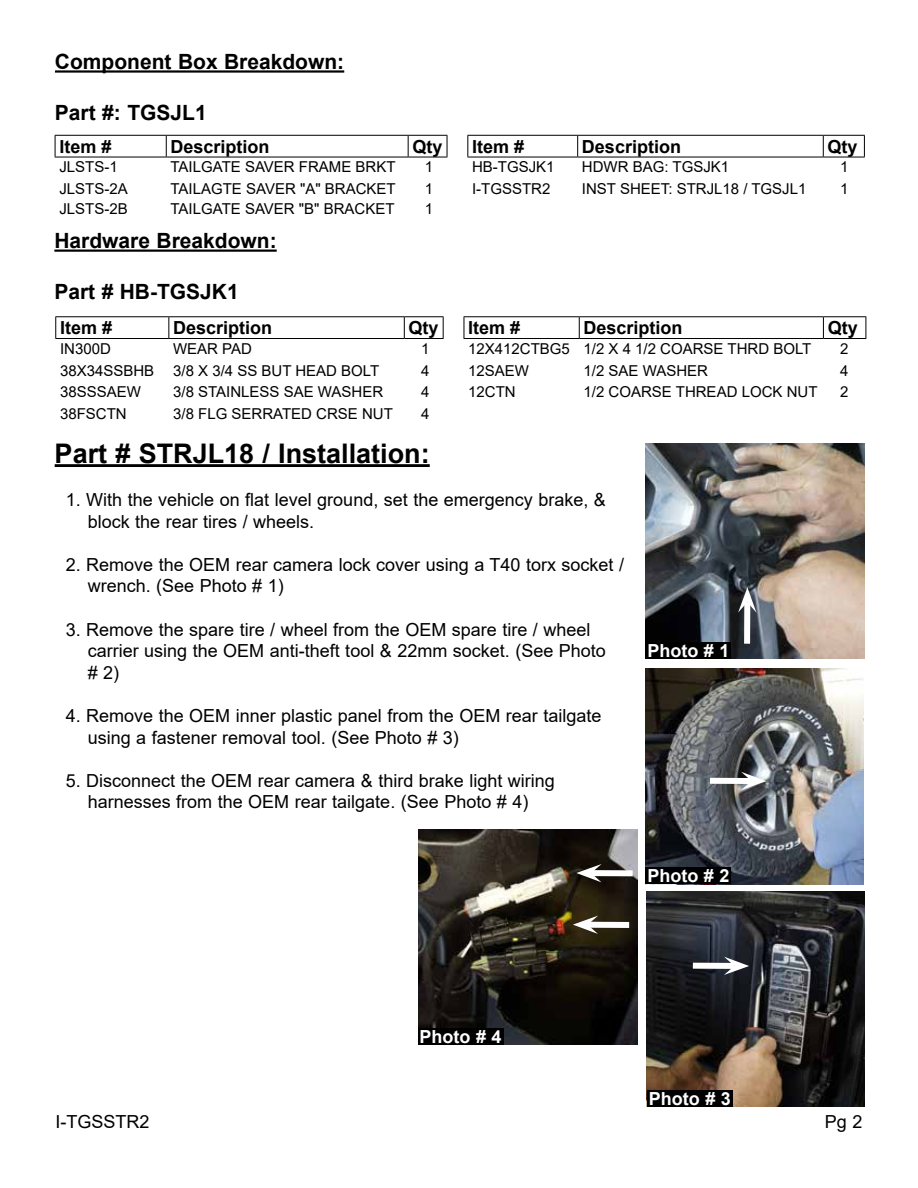
<style>
.page{position:relative;width:918px;height:1188px;background:#fff}
.page>*{position:absolute;margin:0;border:0;box-sizing:border-box;transform-origin:0 0}
.t1{font:700 27px "Arial";color:#000}
.t2{font:700 21px "Arial";color:#000}
.t3{font:18px/21.6px "Arial";color:#000}
.t4{font:700 18px "Arial";color:#000}
.t5{font:700 18px "Arial";color:#fff}
.t6{font:15px "Arial";color:#000}
</style>
<div class="page">
<hr style="left:55px;top:70px;width:289px;height:3px;background:#000">
<hr style="left:55px;top:135px;width:111px;height:1px;background:#000">
<svg style="left:55px;top:136px;width:1px;height:21px"></svg>
<hr style="left:166px;top:135px;width:242px;height:1px;background:#000">
<svg style="left:166px;top:136px;width:1px;height:21px"></svg>
<hr style="left:408px;top:135px;width:39px;height:1px;background:#000">
<svg style="left:408px;top:136px;width:1px;height:21px"></svg>
<svg style="left:447px;top:136px;width:1px;height:21px"></svg>
<hr style="left:55px;top:157px;width:111px;height:1px;background:#000">
<hr style="left:166px;top:157px;width:242px;height:1px;background:#000">
<hr style="left:408px;top:157px;width:39px;height:1px;background:#000">
<hr style="left:467px;top:135px;width:111px;height:1px;background:#000">
<svg style="left:467px;top:136px;width:1px;height:21px"></svg>
<hr style="left:578px;top:135px;width:245px;height:1px;background:#000">
<svg style="left:577px;top:136px;width:1px;height:21px"></svg>
<hr style="left:823px;top:135px;width:42px;height:1px;background:#000">
<svg style="left:823px;top:136px;width:1px;height:21px"></svg>
<svg style="left:864px;top:136px;width:1px;height:21px"></svg>
<hr style="left:467px;top:157px;width:111px;height:1px;background:#000">
<hr style="left:578px;top:157px;width:245px;height:1px;background:#000">
<hr style="left:823px;top:157px;width:42px;height:1px;background:#000">
<hr style="left:54px;top:250px;width:223px;height:2px;background:#000">
<hr style="left:55px;top:316px;width:114px;height:1px;background:#000">
<svg style="left:55px;top:317px;width:1px;height:21px"></svg>
<hr style="left:169px;top:316px;width:235px;height:1px;background:#000">
<svg style="left:168px;top:317px;width:1px;height:21px"></svg>
<hr style="left:404px;top:316px;width:40px;height:1px;background:#000">
<svg style="left:404px;top:317px;width:1px;height:21px"></svg>
<svg style="left:443px;top:317px;width:1px;height:21px"></svg>
<hr style="left:55px;top:338px;width:114px;height:1px;background:#000">
<hr style="left:169px;top:338px;width:235px;height:1px;background:#000">
<hr style="left:404px;top:338px;width:40px;height:1px;background:#000">
<hr style="left:464px;top:316px;width:115px;height:1px;background:#000">
<svg style="left:464px;top:317px;width:1px;height:21px"></svg>
<hr style="left:579px;top:316px;width:244px;height:1px;background:#000">
<svg style="left:579px;top:317px;width:1px;height:21px"></svg>
<hr style="left:823px;top:316px;width:43px;height:1px;background:#000">
<svg style="left:823px;top:317px;width:1px;height:21px"></svg>
<svg style="left:866px;top:317px;width:1px;height:21px"></svg>
<hr style="left:464px;top:338px;width:115px;height:1px;background:#000">
<hr style="left:579px;top:338px;width:244px;height:1px;background:#000">
<hr style="left:823px;top:338px;width:43px;height:1px;background:#000">
<hr style="left:55px;top:464px;width:375px;height:3px;background:#000">
<img style="left:646px;top:443px;width:218px;height:215px">
<div style="left:646px;top:642px;width:85px;height:16px;background:#000"></div>
<div style="left:744px;top:602px;width:6px;height:42px;background:#fff"></div>
<svg style="left:738px;top:587px;width:18px;height:26px"></svg>
<img style="left:646px;top:669px;width:218px;height:215px">
<div style="left:646px;top:868px;width:85px;height:16px;background:#000"></div>
<div style="left:710px;top:778px;width:41px;height:6px;background:#fff"></div>
<svg style="left:741px;top:772px;width:25px;height:18px"></svg>
<img style="left:647px;top:891px;width:218px;height:215px">
<div style="left:647px;top:1090px;width:85px;height:16px;background:#000"></div>
<div style="left:693px;top:963px;width:41px;height:6px;background:#fff"></div>
<svg style="left:724px;top:957px;width:25px;height:18px"></svg>
<img style="left:418px;top:829px;width:219px;height:216px">
<div style="left:418px;top:1028px;width:85px;height:17px;background:#000"></div>
<div style="left:591px;top:870px;width:42px;height:6px;background:#fff"></div>
<svg style="left:576px;top:864px;width:26px;height:18px"></svg>
<div style="left:588px;top:922px;width:41px;height:6px;background:#fff"></div>
<svg style="left:573px;top:916px;width:25px;height:18px"></svg>
<p class="t2" style="left:55px;top:47px;width:291px">Component Box Breakdown:</p>
<p class="t2" style="left:55px;top:98px;width:153px">Part #: TGSJL1</p>
<p class="t4" style="left:59px;top:134px;width:54px">Item #</p>
<p class="t4" style="left:171px;top:134px;width:101px">Description</p>
<p class="t4" style="left:412px;top:134px;width:32px">Qty</p>
<p class="t4" style="left:472px;top:134px;width:54px">Item #</p>
<p class="t4" style="left:582px;top:134px;width:101px">Description</p>
<p class="t4" style="left:828px;top:134px;width:32px">Qty</p>
<p class="t6" style="left:59px;top:157px;width:60px">JLSTS-1</p>
<p class="t6" style="left:171px;top:157px;width:227px">TAILGATE SAVER FRAME BRKT</p>
<p class="t6" style="left:425px;top:157px;width:10px">1</p>
<p class="t6" style="left:472px;top:157px;width:84px">HB-TGSJK1</p>
<p class="t6" style="left:582px;top:157px;width:149px">HDWR BAG: TGSJK1</p>
<p class="t6" style="left:840px;top:157px;width:10px">1</p>
<p class="t6" style="left:59px;top:178px;width:70px">JLSTS-2A</p>
<p class="t6" style="left:171px;top:178px;width:227px">TAILAGTE SAVER "A" BRACKET</p>
<p class="t6" style="left:425px;top:178px;width:10px">1</p>
<p class="t6" style="left:472px;top:178px;width:80px">I-TGSSTR2</p>
<p class="t6" style="left:582px;top:178px;width:226px">INST SHEET: STRJL18 / TGSJL1</p>
<p class="t6" style="left:840px;top:178px;width:10px">1</p>
<p class="t6" style="left:59px;top:198px;width:70px">JLSTS-2B</p>
<p class="t6" style="left:171px;top:198px;width:226px">TAILGATE SAVER "B" BRACKET</p>
<p class="t6" style="left:425px;top:198px;width:10px">1</p>
<p class="t2" style="left:54px;top:226px;width:224px">Hardware Breakdown:</p>
<p class="t2" style="left:54px;top:277px;width:186px">Part # HB-TGSJK1</p>
<p class="t4" style="left:60px;top:315px;width:54px">Item #</p>
<p class="t4" style="left:173px;top:315px;width:101px">Description</p>
<p class="t4" style="left:409px;top:315px;width:32px">Qty</p>
<p class="t4" style="left:468px;top:315px;width:54px">Item #</p>
<p class="t4" style="left:584px;top:315px;width:101px">Description</p>
<p class="t4" style="left:828px;top:315px;width:32px">Qty</p>
<p class="t6" style="left:60px;top:338px;width:52px">IN300D</p>
<p class="t6" style="left:173px;top:338px;width:80px">WEAR PAD</p>
<p class="t6" style="left:421px;top:338px;width:10px">1</p>
<p class="t6" style="left:468px;top:338px;width:345px">12X412CTBG5 1/2 X 4 1/2 COARSE THRD BOLT</p>
<p class="t6" style="left:840px;top:338px;width:10px">2</p>
<p class="t6" style="left:60px;top:360px;width:96px">38X34SSBHB</p>
<p class="t6" style="left:173px;top:360px;width:208px">3/8 X 3/4 SS BUT HEAD BOLT</p>
<p class="t6" style="left:421px;top:360px;width:10px">4</p>
<p class="t6" style="left:468px;top:360px;width:62px">12SAEW</p>
<p class="t6" style="left:584px;top:360px;width:126px">1/2 SAE WASHER</p>
<p class="t6" style="left:840px;top:360px;width:10px">4</p>
<p class="t6" style="left:60px;top:382px;width:82px">38SSSAEW</p>
<p class="t6" style="left:173px;top:382px;width:212px">3/8 STAINLESS SAE WASHER</p>
<p class="t6" style="left:421px;top:382px;width:10px">4</p>
<p class="t6" style="left:468px;top:382px;width:49px">12CTN</p>
<p class="t6" style="left:584px;top:382px;width:235px">1/2 COARSE THREAD LOCK NUT</p>
<p class="t6" style="left:840px;top:382px;width:10px">2</p>
<p class="t6" style="left:60px;top:403px;width:68px">38FSCTN</p>
<p class="t6" style="left:173px;top:403px;width:221px">3/8 FLG SERRATED CRSE NUT</p>
<p class="t6" style="left:421px;top:403px;width:10px">4</p>
<h1 class="t1" style="left:55px;top:434px;width:377px">Part # STRJL18 / Installation:</h1>
<p class="t3" style="left:88px;top:489px;width:520px;text-indent:-22px">1. With the vehicle on flat level ground, set the emergency brake, &amp; block the rear tires / wheels.</p>
<p class="t3" style="left:88px;top:554px;width:538px;text-indent:-22px">2. Remove the OEM rear camera lock cover using a T40 torx socket / wrench. (See Photo # 1)</p>
<p class="t3" style="left:88px;top:618px;width:520px;text-indent:-22px">3. Remove the spare tire / wheel from the OEM spare tire / wheel carrier using the OEM anti-theft tool &amp; 22mm socket. (See Photo # 2)</p>
<p class="t3" style="left:88px;top:705px;width:515px;text-indent:-22px">4. Remove the OEM inner plastic panel from the OEM rear tailgate using a fastener removal tool. (See Photo # 3)</p>
<p class="t3" style="left:66px;top:770px;width:491px;text-align:center">5. Disconnect the OEM rear camera &amp; third brake light wiring harnesses from the OEM rear tailgate. (See Photo # 4)</p>
<p class="t5" style="left:647px;top:638px;width:84px">Photo # 1</p>
<p class="t5" style="left:420px;top:1024px;width:84px">Photo # 4</p>
<p class="t5" style="left:647px;top:863px;width:84px">Photo # 2</p>
<p class="t5" style="left:649px;top:1086px;width:84px">Photo # 3</p>
<p class="t3" style="left:56px;top:1111px;width:96px">I-TGSSTR2</p>
<p class="t3" style="left:825px;top:1111px;width:39px">Pg 2</p>
</div>
